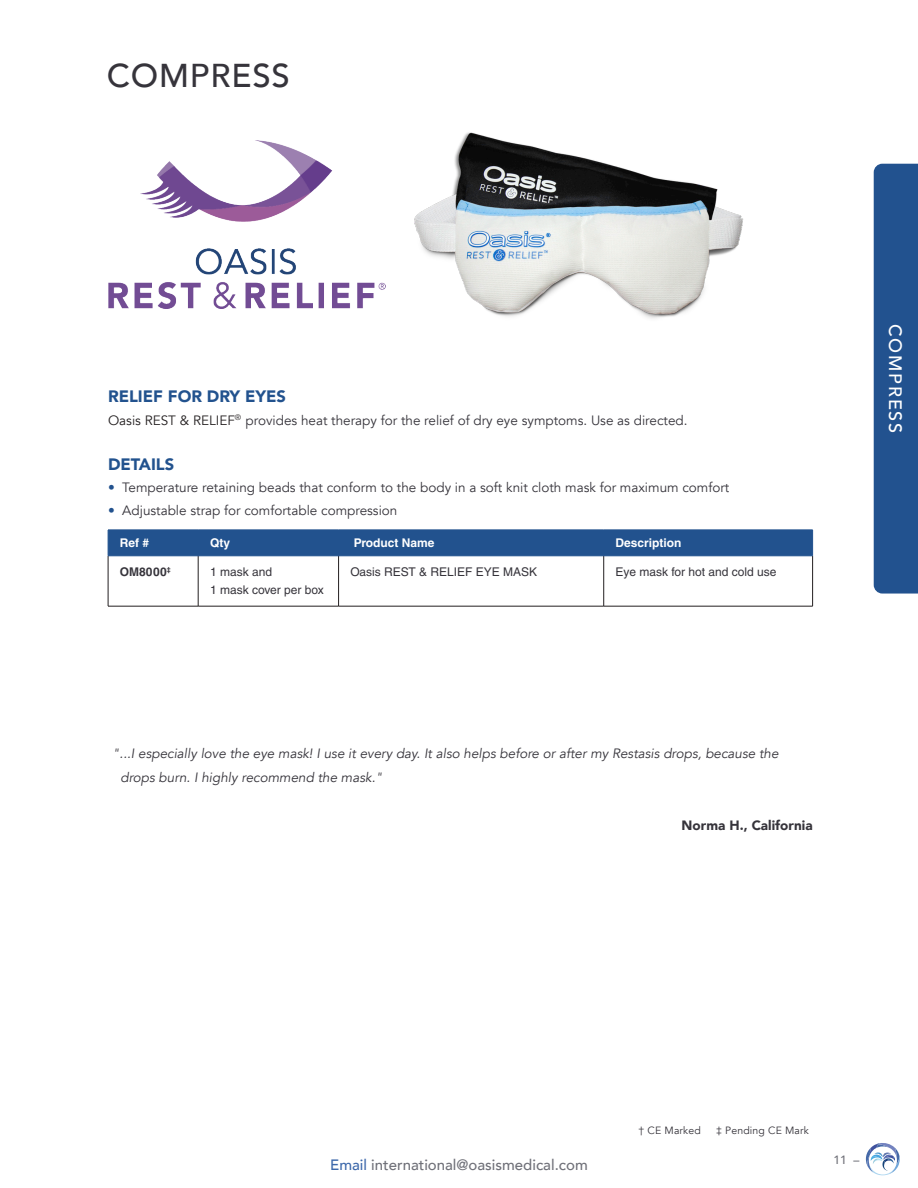
<style>
.page{position:relative;width:918px;height:1188px;background:#fff}
.page>*{position:absolute;margin:0;border:0;box-sizing:border-box;transform-origin:0 0}
.CATALOG_HEADERS_-_BLACK{font:500 33px "Avenir";letter-spacing:.025em;color:#36343b}
.CATEGORY_VERTICAL_TAB_TEXT{font:500 18px "Avenir";letter-spacing:.1em;color:#fff}
.t1{font:900 16.5px "Avenir";color:#22528e}
.t2{font:500 15px "Avenir";color:#707179}
.CATALOG_-_BODY_TEXT{font:13.5px "Avenir";color:#36343b}
.CATALOG_-_BODY_TEXT-2{font:italic 13.5px/24px "Avenir";color:#36343b}
.CATALOG_-_BODY_TEXT-3{font:900 13.5px "Avenir";color:#36343b}
.CATALOG_-_TABLES_TEXT{font:12px "Helvetica LT Std";color:#36343b}
.CATALOG_-_TABLES_HEADER_TEXT{font:700 12px "Helvetica LT Std";color:#fff}
.CATALOG_-_TABLES_PART__BOLD_TEXT{font:700 12px "Helvetica LT Std";color:#36343b}
.t3{font:500 12px "Avenir";color:#707179}
.CATALOG_-_BODY_TEXT-4{font:10.5px "Avenir";letter-spacing:.015em;color:#36343b}
.s1{color:#231f20}
.s2{color:#22528e}
.s3{color:#3e69ab}
</style>
<div class="page">
<svg style="left:865px;top:1143px;width:35px;height:33px"></svg>
<img style="left:414px;top:132px;width:329px;height:187px">
<img style="left:108px;top:141px;width:277px;height:168px">
<hr style="left:108px;top:556px;width:1px;height:50px;background:#231f20">
<hr style="left:198px;top:556px;width:1px;height:50px;background:#231f20">
<hr style="left:338px;top:556px;width:1px;height:50px;background:#231f20">
<hr style="left:603px;top:556px;width:1px;height:50px;background:#231f20">
<hr style="left:812px;top:556px;width:1px;height:50px;background:#231f20">
<hr style="left:108px;top:606px;width:90px;height:1px;background:#231f20">
<hr style="left:198px;top:606px;width:141px;height:1px;background:#231f20">
<hr style="left:339px;top:606px;width:265px;height:1px;background:#231f20">
<hr style="left:604px;top:606px;width:209px;height:1px;background:#231f20">
<hr style="left:108px;top:556px;width:90px;height:1px;background:#22528e">
<hr style="left:198px;top:556px;width:141px;height:1px;background:#22528e">
<hr style="left:339px;top:556px;width:265px;height:1px;background:#22528e">
<hr style="left:604px;top:556px;width:209px;height:1px;background:#22528e">
<div style="left:108px;top:530px;width:705px;height:26px;background:#22528e"></div>
<div style="left:874px;top:164px;width:44px;height:430px;background:#22528f"></div>
<p class="CATALOG_HEADERS_-_BLACK" style="left:107px;top:47px;width:184px">COMPRESS</p>
<p class="t1" style="left:108px;top:382px;width:180px">RELIEF FOR DRY EYES</p>
<p class="CATALOG_-_BODY_TEXT" style="left:108px;top:412px;width:581px"><span class="s1">Oasis REST &amp; RELIEF</span><sup>®</sup> provides heat therapy for the relief of dry eye symptoms. Use as directed.</p>
<p class="t1" style="left:108px;top:450px;width:68px">DETAILS</p>
<p class="CATALOG_-_BODY_TEXT" style="left:108px;top:480px;width:623px"><span class="s2">•</span> Temperature retaining beads that conform to the body in a soft knit cloth mask for maximum comfort</p>
<p class="CATALOG_-_BODY_TEXT" style="left:108px;top:502px;width:291px"><span class="s2">•</span> Adjustable strap for comfortable compression</p>
<p class="CATALOG_-_TABLES_HEADER_TEXT" style="left:120px;top:536px;width:31px">Ref #</p>
<p class="CATALOG_-_TABLES_HEADER_TEXT" style="left:210px;top:536px;width:22px">Qty</p>
<p class="CATALOG_-_TABLES_HEADER_TEXT" style="left:354px;top:536px;width:82px">Product Name</p>
<p class="CATALOG_-_TABLES_HEADER_TEXT" style="left:616px;top:536px;width:67px">Description</p>
<p class="CATALOG_-_TABLES_PART__BOLD_TEXT" style="left:120px;top:565px;width:52px">OM8000<sup>‡</sup></p>
<p class="CATALOG_-_TABLES_TEXT" style="left:210px;top:565px;width:64px">1 mask and</p>
<p class="CATALOG_-_TABLES_TEXT" style="left:210px;top:583px;width:115px">1 mask cover per box</p>
<p class="CATALOG_-_TABLES_TEXT" style="left:350px;top:565px;width:188px">Oasis REST &amp; RELIEF EYE MASK</p>
<p class="CATALOG_-_TABLES_TEXT" style="left:616px;top:565px;width:162px">Eye mask for hot and cold use</p>
<p class="CATALOG_-_BODY_TEXT-2" style="left:120px;top:742px;width:660px;text-indent:-8px">"...I especially love the eye mask! I use it every day. It also helps before or after my Restasis drops, because the drops burn. I highly recommend the mask."</p>
<p class="CATALOG_-_BODY_TEXT-3" style="left:682px;top:814px;width:133px">Norma H., California</p>
<p class="CATEGORY_VERTICAL_TAB_TEXT" style="left:911px;top:324px;width:111px;rotate:90deg">COMPRESS</p>
<p class="CATALOG_-_BODY_TEXT-4" style="left:639px;top:1124px;width:64px">† CE Marked</p>
<p class="CATALOG_-_BODY_TEXT-4" style="left:716px;top:1124px;width:94px">‡ Pending CE Mark</p>
<p class="t2" style="left:330px;top:1152px;width:259px"><span class="s3">Email</span> international@oasismedical.com</p>
<p class="t3" style="left:833px;top:1149px;width:28px">11 –</p>
</div>
